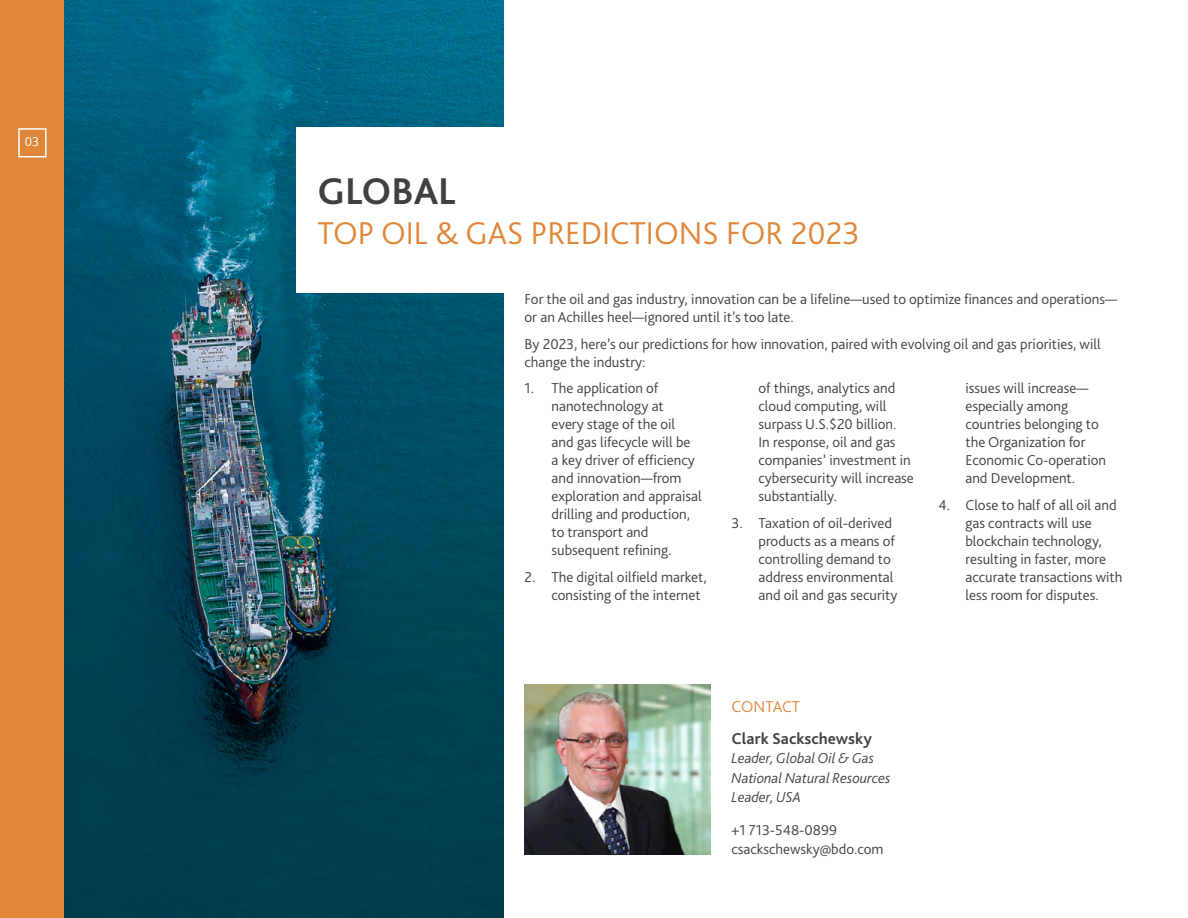
<style>
.page{position:relative;width:1188px;height:918px;background:#fff}
.page>*{position:absolute;margin:0;border:0;box-sizing:border-box;transform-origin:0 0}
.t1{font:700 39px "Bliss Pro";color:#404040}
.t2{font:300 33px "Bliss Pro";color:#df8639}
.t3{font:700 16.5px "Bliss Pro";color:#424241}
.t4{font:300 16.5px "Bliss Pro";color:#df8639}
.t5{font:300 15px/18px "Bliss Pro";color:#404040}
.t6{font:italic 300 15px/19.5px "Bliss Pro";color:#424241}
.t7{font:300 15px/19.5px "Bliss Pro";color:#424241}
.t8{font:300 13.5px "Bliss Pro";color:#fff}
</style>
<div class="page">
<img style="left:64px;top:0;width:439px;height:918px">
<div style="left:296px;top:128px;width:229px;height:165px;background:#fff"></div>
<img style="left:525px;top:684px;width:185px;height:170px">
<div style="left:0;top:0;width:64px;height:918px;background:#df8639"></div>
<div style="left:18px;top:128px;width:29px;height:29px;border:2px solid #fff"></div>
<p class="t8" style="left:25px;top:133px;width:16px">03</p>
<h1 class="t1" style="left:318px;top:167px;width:140px">GLOBAL</h1>
<h2 class="t2" style="left:318px;top:212px;width:544px">TOP OIL &amp; GAS PREDICTIONS FOR 2023</h2>
<p class="t5" style="left:525px;top:290px;width:594px">For the oil and gas industry, innovation can be a lifeline—used to optimize finances and operations— or an Achilles heel—ignored until it’s too late.</p>
<p class="t5" style="left:525px;top:334px;width:578px">By 2023, here’s our predictions for how innovation, paired with evolving oil and gas priorities, will change the industry:</p>
<p class="t5" style="left:552px;top:379px;width:152px;text-indent:-27px">1. The application of nanotechnology at<br>every stage of the oil<br>and gas lifecycle will be<br>a key driver of efficiency and innovation—from exploration and appraisal drilling and production, to transport and subsequent refining.</p>
<p class="t5" style="left:552px;top:567px;width:157px;text-indent:-27px">2. The digital oilfield market, consisting of the internet</p>
<p class="t5" style="left:759px;top:379px;width:157px">of things, analytics and cloud computing, will surpass U.S.$20 billion.<br>In response, oil and gas companies’ investment in cybersecurity will increase substantially.</p>
<p class="t5" style="left:759px;top:513px;width:140px;text-indent:-27px">3. Taxation of oil-derived products as a means of controlling demand to address environmental and oil and gas security</p>
<p class="t5" style="left:965px;top:379px;width:142px">issues will increase— especially among countries belonging to the Organization for<br>Economic Co-operation and Development.</p>
<p class="t5" style="left:965px;top:495px;width:158px;text-indent:-27px">4. Close to half of all oil and gas contracts will use blockchain technology, resulting in faster, more accurate transactions with less room for disputes.</p>
<p class="t4" style="left:732px;top:696px;width:70px">CONTACT</p>
<p class="t3" style="left:732px;top:728px;width:142px">Clark Sackschewsky</p>
<p class="t6" style="left:732px;top:748px;width:160px">Leader, Global Oil &amp; Gas<br>National Natural Resources<br>Leader, USA</p>
<p class="t7" style="left:732px;top:820px;width:154px">+1 713-548-0899 csackschewsky@bdo.com</p>
</div>
